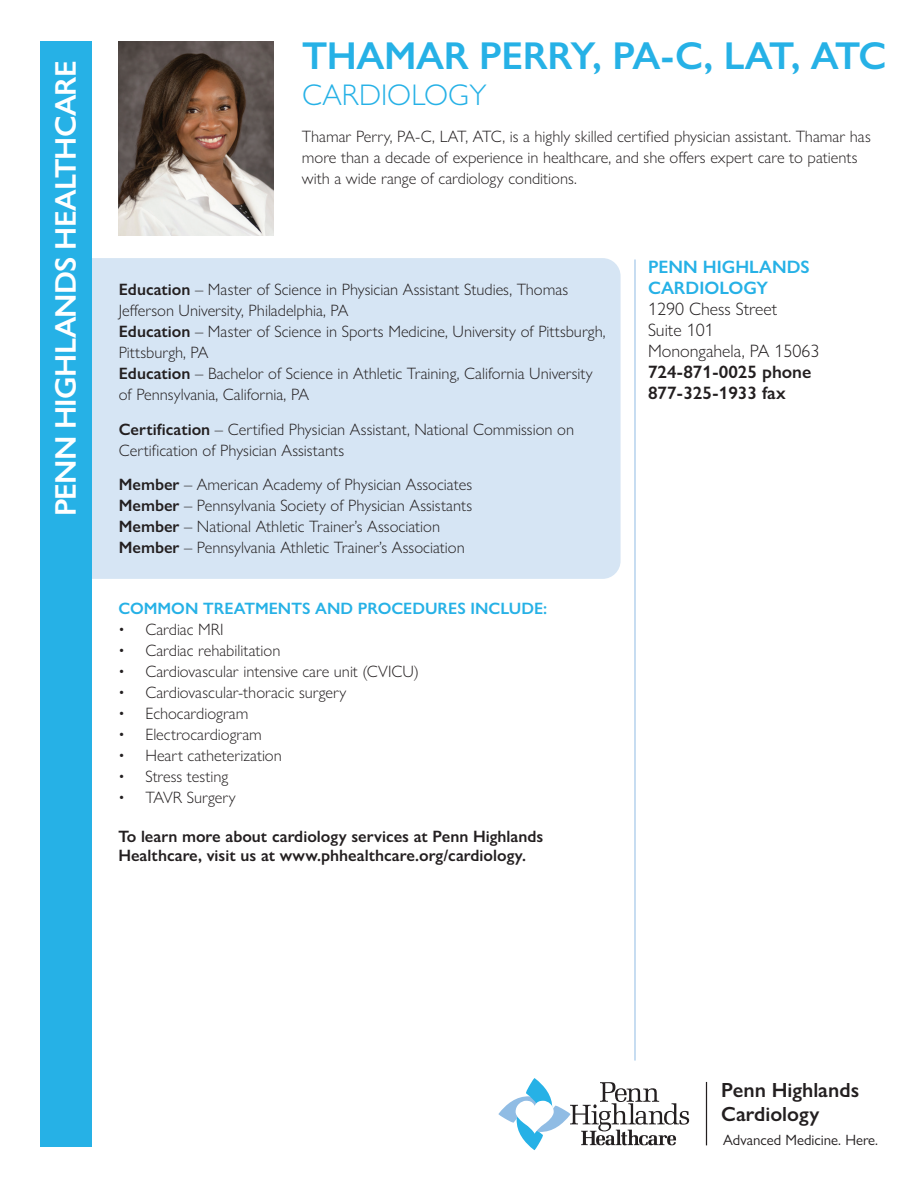
<style>
.page{position:relative;width:918px;height:1188px;background:#fff}
.page>*{position:absolute;margin:0;border:0;box-sizing:border-box;transform-origin:0 0}
.t1{font:600 39px "Gill Sans Nova";letter-spacing:-.01em;color:#26b1e6}
.t2{font:600 30px "Gill Sans Nova";letter-spacing:-.025em;color:#fff}
.t3{font:300 30px "Gill Sans Nova";color:#26b1e6}
.t4{font:600 20.55px/24.3px "Gill Sans Nova";color:#231f20}
.t5{font:300 18px/21px "Gill Sans Nova";color:#231f20}
.t6{font:600 18px/21px "Gill Sans Nova";color:#231f20}
.t7{font:600 18px/21px "Gill Sans Nova";color:#26b1e6}
.t8{font:300 16.5px/21px "Gill Sans Nova";color:#231f20}
.t9{font:600 16.5px/19.5px "Gill Sans Nova";color:#231f20}
.t10{font:600 16.5px "Gill Sans Nova";color:#26b1e6}
.t11{font:15px "Gill Sans Nova";color:#231f20}
.s1{font-weight:600}
</style>
<div class="page">
<img style="left:119px;top:41px;width:154px;height:194px">
<div style="left:59px;top:258px;width:562px;height:321px;background:#d6e5f4;border-radius:18px"></div>
<div style="left:41px;top:41px;width:51px;height:1106px;background:#26b1e6"></div>
<hr style="left:635px;top:260px;width:1px;height:801px;background:#90bce4">
<svg style="left:498px;top:1078px;width:191px;height:73px"></svg>
<hr style="left:706px;top:1082px;width:1px;height:63px;background:#231f20">
<h2 class="t2" style="left:47px;top:516px;width:457px;rotate:-90deg">PENN HIGHLANDS HEALTHCARE</h2>
<h1 class="t1" style="left:302px;top:32px;width:586px">THAMAR PERRY, PA-C, LAT, ATC</h1>
<h2 class="t3" style="left:302px;top:77px;width:186px">CARDIOLOGY</h2>
<p class="t8" style="left:302px;top:125px;width:570px">Thamar Perry, PA-C, LAT, ATC, is a highly skilled certified physician assistant. Thamar has more than a decade of experience in healthcare, and she offers expert care to patients with a wide range of cardiology conditions.</p>
<p class="t8" style="left:119px;top:279px;width:488px"><span class="s1">Education</span> – Master of Science in Physician Assistant Studies, Thomas Jefferson University, Philadelphia, PA<br><span class="s1">Education</span> – Master of Science in Sports Medicine, University of Pittsburgh, Pittsburgh, PA<br><span class="s1">Education</span> – Bachelor of Science in Athletic Training, California University of Pennsylvania, California, PA</p>
<p class="t8" style="left:119px;top:418px;width:457px"><span class="s1">Certification</span> – Certified Physician Assistant, National Commission on<br>Certification of Physician Assistants</p>
<p class="t8" style="left:119px;top:474px;width:355px"><span class="s1">Member</span> – American Academy of Physician Associates <span class="s1">Member</span> – Pennsylvania Society of Physician Assistants <span class="s1">Member</span> – National Athletic Trainer’s Association <span class="s1">Member</span> – Pennsylvania Athletic Trainer’s Association</p>
<p class="t10" style="left:118px;top:598px;width:430px">COMMON TREATMENTS AND PROCEDURES INCLUDE:</p>
<p class="t8" style="left:118px;top:618px;width:107px">• Cardiac MRI</p>
<p class="t8" style="left:118px;top:639px;width:164px">• Cardiac rehabilitation</p>
<p class="t8" style="left:118px;top:660px;width:302px">• Cardiovascular intensive care unit (CVICU)</p>
<p class="t8" style="left:118px;top:681px;width:230px">• Cardiovascular-thoracic surgery</p>
<p class="t8" style="left:118px;top:702px;width:132px">• Echocardiogram</p>
<p class="t8" style="left:118px;top:723px;width:145px">• Electrocardiogram</p>
<p class="t8" style="left:118px;top:744px;width:165px">• Heart catheterization</p>
<p class="t8" style="left:118px;top:765px;width:112px">• Stress testing</p>
<p class="t8" style="left:118px;top:786px;width:119px">• TAVR Surgery</p>
<p class="t9" style="left:118px;top:826px;width:427px">To learn more about cardiology services at Penn Highlands<br>Healthcare, visit us at www.phhealthcare.org/cardiology.</p>
<p class="t7" style="left:648px;top:256px;width:163px">PENN HIGHLANDS<br>CARDIOLOGY</p>
<p class="t5" style="left:648px;top:298px;width:173px">1290 Chess Street<br>Suite 101<br>Monongahela, PA 15063</p>
<p class="t6" style="left:648px;top:361px;width:165px">724-871-0025 phone<br>877-325-1933 fax</p>
<p class="t4" style="left:721px;top:1078px;width:139px">Penn Highlands<br>Cardiology</p>
<p class="t11" style="left:723px;top:1131px;width:157px">Advanced Medicine. Here.</p>
</div>
